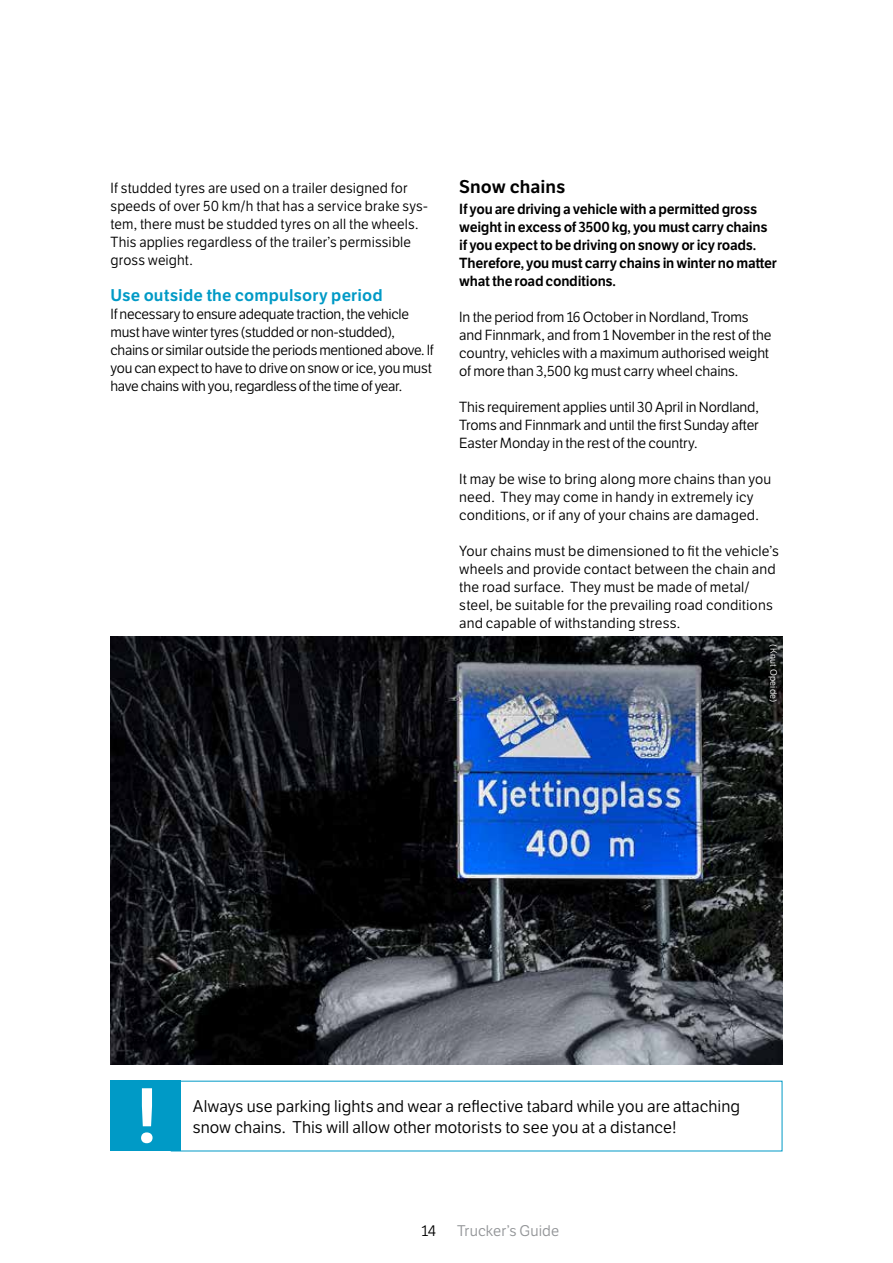
<style>
.page{position:relative;width:893px;height:1263px;background:#fff}
.page>*{position:absolute;margin:0;border:0;box-sizing:border-box;transform-origin:0 0}
.t1{font:600 75px "LFT Etica";color:#fff}
.t2{font:600 18px "LFT Etica";color:#000}
.t3{font:16.5px/21px "LFT Etica";letter-spacing:.005em;color:#000}
.t4{font:600 16.5px "LFT Etica";letter-spacing:.005em;color:#009ac6}
.t5{font:15px "LFT Etica";letter-spacing:.01em;color:#939598}
.t6{font:15px "LFT Etica";color:#000}
.t7{font:14.25px/18px "LFT Etica";color:#000}
.t8{font:14.25px/18px "LFT Etica";letter-spacing:-.02em;color:#000}
.t9{font:600 14.25px/18px "LFT Etica";letter-spacing:-.015em;color:#000}
.t10{font:9px "LFT Etica";letter-spacing:.025em;color:#fff}
</style>
<div class="page">
<div style="left:111px;top:1080px;width:70px;height:71px;background:#009ac6"></div>
<img style="left:111px;top:637px;width:671px;height:427px">
<p class="t7" style="left:111px;top:180px;width:319px">If studded tyres are used on a trailer designed for speeds of over 50 km/h that has a service brake sys&shy;tem, there must be studded tyres on all the wheels.<br>This applies regardless of the trailer’s permissible gross weight.</p>
<p class="t4" style="left:111px;top:285px;width:274px">Use outside the compulsory period</p>
<p class="t8" style="left:111px;top:306px;width:325px">If necessary to ensure adequate traction, the vehicle must have winter tyres (studded or non-studded), chains or similar outside the periods mentioned above. If you can expect to have to drive on snow or ice, you must have chains with you, regardless of the time of year.</p>
<p class="t2" style="left:459px;top:176px;width:108px">Snow chains</p>
<p class="t9" style="left:459px;top:200px;width:319px">If you are driving a vehicle with a permitted gross weight in excess of 3500 kg, you must carry chains if you expect to be driving on snowy or icy roads.<br>Therefore, you must carry chains in winter no matter what the road conditions.</p>
<p class="t7" style="left:459px;top:308px;width:314px">In the period from 16 October in Nordland, Troms and Finnmark, and from 1 November in the rest of the country, vehicles with a maximum authorised weight of more than 3,500 kg must carry wheel chains.</p>
<p class="t7" style="left:459px;top:398px;width:301px;text-align:justify">This requirement applies until 30 April in Nordland, Troms and Finnmark and until the first Sunday after Easter Monday in the rest of the country.</p>
<p class="t7" style="left:459px;top:470px;width:314px">It may be wise to bring along more chains than you need. They may come in handy in extremely icy conditions, or if any of your chains are damaged.</p>
<p class="t7" style="left:459px;top:542px;width:321px">Your chains must be dimensioned to fit the vehicle’s wheels and provide contact between the chain and the road surface. They must be made of metal/ steel, be suitable for the prevailing road conditions and capable of withstanding stress.</p>
<p class="t10" style="left:779px;top:644px;width:59px;rotate:90deg">(Knut Opeide)</p>
<h1 class="t1" style="left:135px;top:1070px;width:25px">!</h1>
<p class="t3" style="left:193px;top:1096px;width:549px">Always use parking lights and wear a reflective tabard while you are attaching snow chains. This will allow other motorists to see you at a distance!</p>
<p class="t6" style="left:421px;top:1222px;width:16px">14</p>
<p class="t5" style="left:457px;top:1222px;width:104px">Trucker’s Guide</p>
</div>
